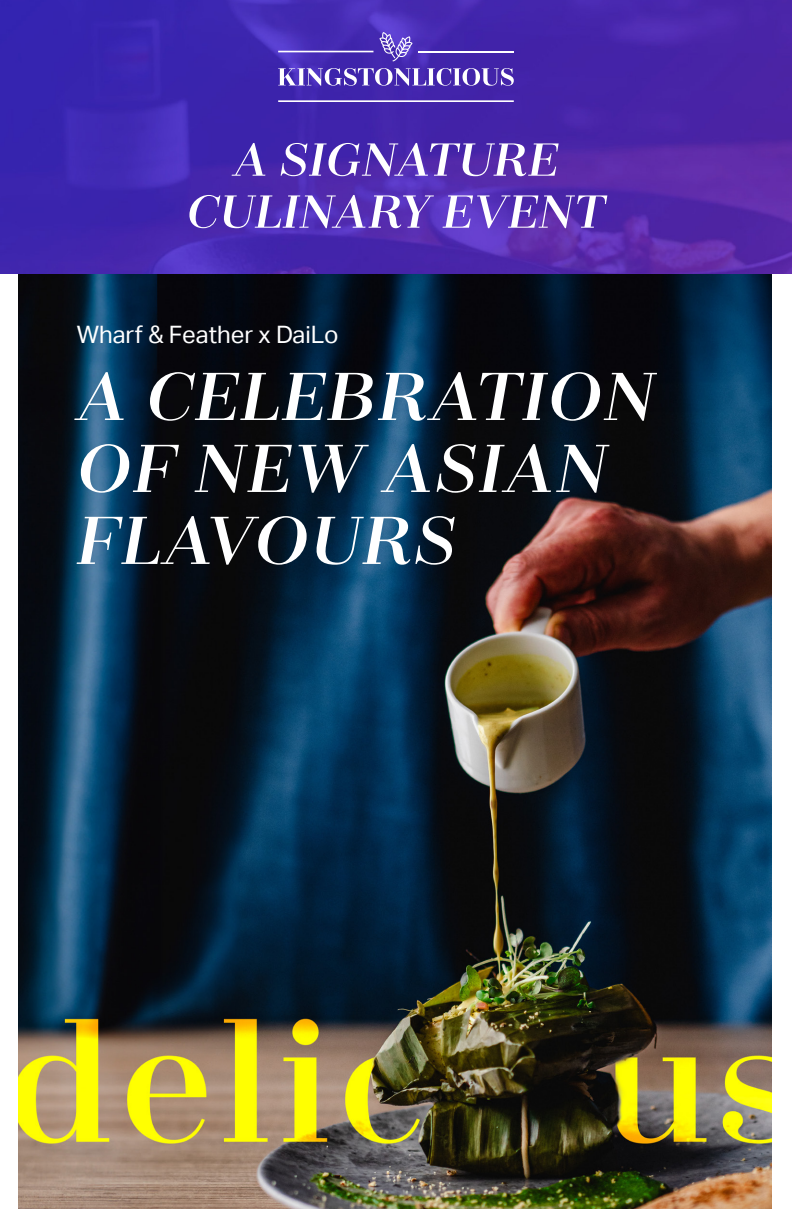
<style>
.page{position:relative;width:792px;height:1224px;background:#fff}
.page>*{position:absolute;margin:0;border:0;box-sizing:border-box;transform-origin:0 0}
.t1{font:italic 600 76px/72px "Zahrah";letter-spacing:.02em;color:#fff}
.t2{font:italic 600 52px/52px "Zahrah";letter-spacing:.01em;color:#fff;text-align:center}
.t3{font:24px "Aktiv Grotesk";color:#fff}
</style>
<div class="page">
<img style="left:19px;top:274px;width:753px;height:934px">
<img style="left:0;top:0;width:792px;height:274px">
<hr style="left:278px;top:51px;width:95px;height:1px;background:#fff">
<hr style="left:419px;top:51px;width:95px;height:1px;background:#fff">
<hr style="left:278px;top:100px;width:236px;height:2px;background:#fff">
<svg style="left:278px;top:68px;width:236px;height:18px"></svg>
<svg style="left:379px;top:32px;width:34px;height:29px"></svg>
<p class="t2" style="left:187px;top:133px;width:420px">A SIGNATURE<br>CULINARY EVENT</p>
<p class="t3" style="left:77px;top:321px;width:263px">Wharf &amp; Feather x DaiLo</p>
<p class="t1" style="left:77px;top:359px;width:580px">A CELEBRATION<br>OF NEW ASIAN<br>FLAVOURS</p>
</div>
